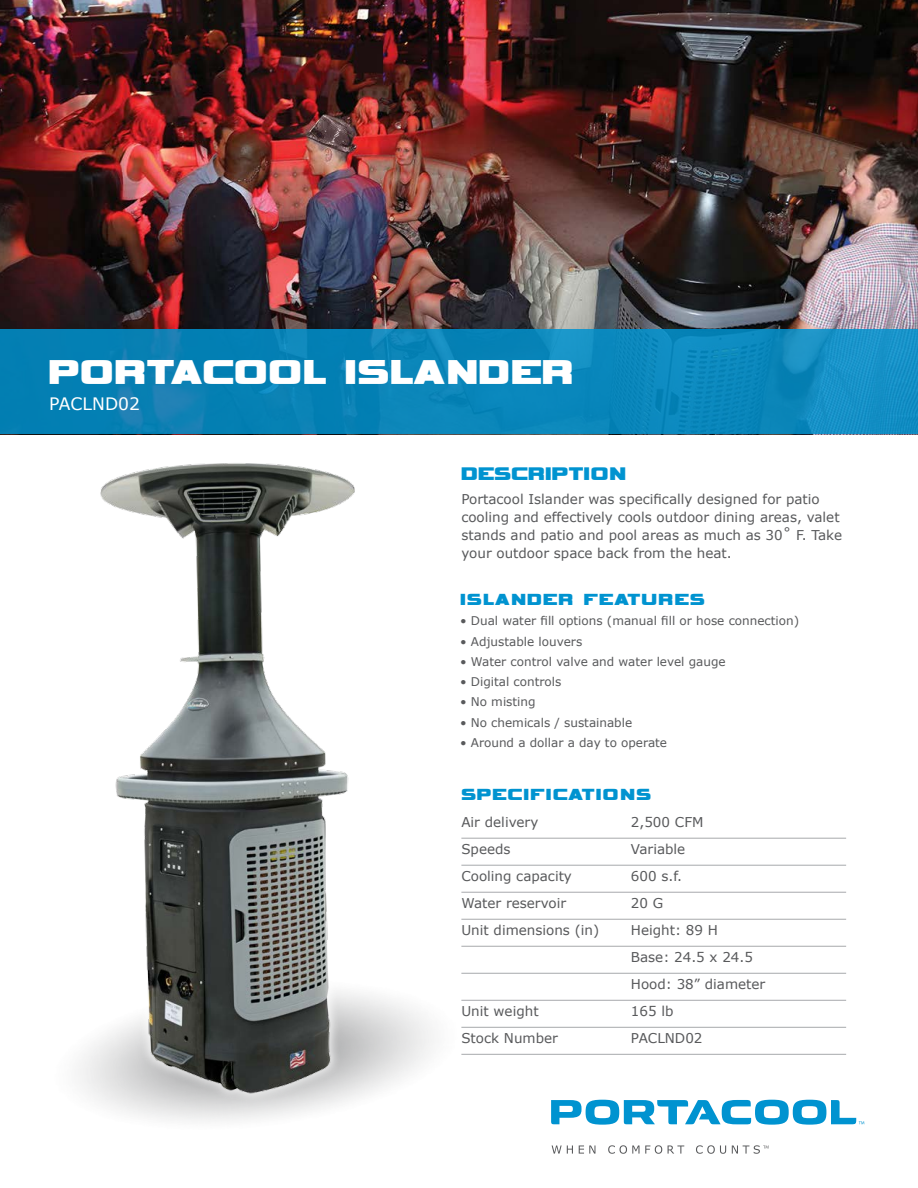
<style>
.page{position:relative;width:918px;height:1188px;background:#fff}
.page>*{position:absolute;margin:0;border:0;box-sizing:border-box;transform-origin:0 0}
.t1{font:48.15px "Vipnagorgialla";letter-spacing:.02em;color:#fff}
.t2{font:25.5px "Vipnagorgialla";letter-spacing:.02em;color:#0093d0}
.t3{font:22.5px "Vipnagorgialla";letter-spacing:.06em;color:#0093d0}
.t4{font:17.1px "Verdana";color:#fff}
.t5{font:13.5px/18px "Verdana";color:#58595b}
.t6{font:12px "Verdana";color:#58595b}
</style>
<div class="page">
<svg style="left:551px;top:1100px;width:313px;height:25px"></svg>
<svg style="left:552px;top:1145px;width:21px;height:9px"></svg>
<svg style="left:579px;top:1145px;width:16px;height:9px"></svg>
<svg style="left:608px;top:1145px;width:54px;height:9px"></svg>
<svg style="left:668px;top:1145px;width:16px;height:9px"></svg>
<svg style="left:696px;top:1145px;width:30px;height:9px"></svg>
<svg style="left:732px;top:1145px;width:37px;height:9px"></svg>
<hr style="left:461px;top:838px;width:385px;height:1px;background:#a7a9ac">
<hr style="left:461px;top:865px;width:385px;height:1px;background:#a7a9ac">
<hr style="left:461px;top:892px;width:385px;height:1px;background:#a7a9ac">
<hr style="left:461px;top:919px;width:385px;height:1px;background:#a7a9ac">
<hr style="left:461px;top:946px;width:385px;height:1px;background:#a7a9ac">
<hr style="left:461px;top:973px;width:385px;height:1px;background:#a7a9ac">
<hr style="left:461px;top:1000px;width:385px;height:1px;background:#a7a9ac">
<hr style="left:461px;top:1027px;width:385px;height:1px;background:#a7a9ac">
<hr style="left:461px;top:1054px;width:385px;height:1px;background:#a7a9ac">
<img style="left:115px;top:972px;width:375px;height:150px">
<img style="left:78px;top:463px;width:282px;height:645px">
<img style="left:0;top:0;width:918px;height:329px">
<svg style="left:0;top:329px;width:918px;height:105px;background:#0a85b9"></svg>
<h1 class="t1" style="left:49px;top:351px;width:526px">PORTACOOL ISLANDER</h1>
<p class="t4" style="left:49px;top:393px;width:92px">PACLND02</p>
<h2 class="t2" style="left:461px;top:463px;width:166px">DESCRIPTION</h2>
<p class="t5" style="left:461px;top:490px;width:382px">Portacool Islander was specifically designed for patio cooling and effectively cools outdoor dining areas, valet stands and patio and pool areas as much as 30˚ F. Take your outdoor space back from the heat.</p>
<h3 class="t3" style="left:460px;top:590px;width:246px">ISLANDER FEATURES</h3>
<p class="t6" style="left:460px;top:613px;width:341px">• Dual water fill options (manual fill or hose connection)</p>
<p class="t6" style="left:460px;top:634px;width:124px">• Adjustable louvers</p>
<p class="t6" style="left:460px;top:654px;width:267px">• Water control valve and water level gauge</p>
<p class="t6" style="left:460px;top:674px;width:103px">• Digital controls</p>
<p class="t6" style="left:460px;top:694px;width:77px">• No misting</p>
<p class="t6" style="left:460px;top:715px;width:174px">• No chemicals / sustainable</p>
<p class="t6" style="left:460px;top:735px;width:209px">• Around a dollar a day to operate</p>
<h3 class="t3" style="left:461px;top:785px;width:191px">SPECIFICATIONS</h3>
<p class="t5" style="left:461px;top:813px;width:78px">Air delivery</p>
<p class="t5" style="left:631px;top:813px;width:74px">2,500 CFM</p>
<p class="t5" style="left:461px;top:840px;width:51px">Speeds</p>
<p class="t5" style="left:631px;top:840px;width:56px">Variable</p>
<p class="t5" style="left:461px;top:867px;width:112px">Cooling capacity</p>
<p class="t5" style="left:631px;top:867px;width:53px">600 s.f.</p>
<p class="t5" style="left:461px;top:894px;width:106px">Water reservoir</p>
<p class="t5" style="left:631px;top:894px;width:34px">20 G</p>
<p class="t5" style="left:461px;top:921px;width:139px">Unit dimensions (in)</p>
<p class="t5" style="left:631px;top:916px;width:136px;line-height:27px">Height: 89 H<br>Base: 24.5 x 24.5<br>Hood: 38” diameter</p>
<p class="t5" style="left:461px;top:1002px;width:79px">Unit weight</p>
<p class="t5" style="left:631px;top:1002px;width:44px">165 lb</p>
<p class="t5" style="left:461px;top:1029px;width:98px">Stock Number</p>
<p class="t5" style="left:631px;top:1029px;width:73px">PACLND02</p>
</div>
